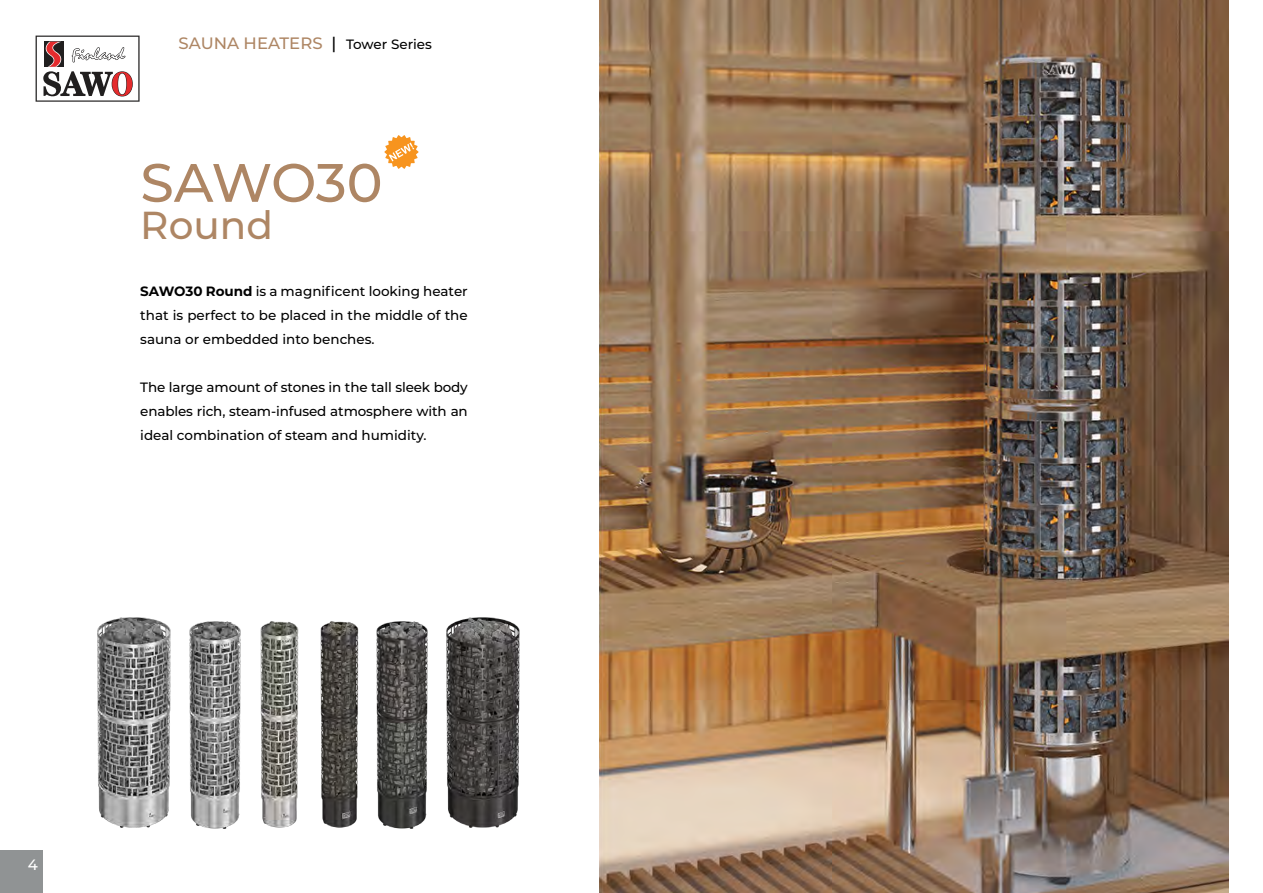
<style>
.page{position:relative;width:1263px;height:893px;background:#fff}
.page>*{position:absolute;margin:0;border:0;box-sizing:border-box;transform-origin:0 0}
.t1{font:500 54px "Montserrat";letter-spacing:-.01em;color:#ae8664}
.t2{font:500 39px "Montserrat";color:#ae8664}
.t3{font:500 16.5px "Montserrat";color:#ae8664}
.t4{font:500 15px "Montserrat";color:#fff}
.t5{font:500 13.5px/24px "Montserrat";color:#000;text-align:justify}
.s1{color:#000}
.s2{font-size:13.5px;color:#000}
.s3{font-weight:700}
</style>
<div class="page">
<div style="left:0;top:850px;width:43px;height:43px;background:#909394"></div>
<svg style="left:35px;top:35px;width:105px;height:67px"></svg>
<svg style="left:384px;top:135px;width:34px;height:34px"></svg>
<img style="left:291px;top:623px;width:8px;height:203px">
<img style="left:320px;top:621px;width:84px;height:208px">
<img style="left:207px;top:621px;width:84px;height:208px">
<img style="left:404px;top:617px;width:116px;height:212px">
<img style="left:97px;top:617px;width:110px;height:211px">
<img style="left:600px;top:0;width:628px;height:893px">
<p class="t3" style="left:179px;top:32px;width:255px">SAUNA HEATERS <span class="s1">|</span> <span class="s2">Tower Series</span></p>
<h1 class="t1" style="left:140px;top:145px;width:244px">SAWO30</h1>
<h2 class="t2" style="left:140px;top:198px;width:134px">Round</h2>
<p class="t5" style="left:140px;top:279px;width:329px"><span class="s3">SAWO30 Round</span> is a magnificent looking heater that is perfect to be placed in the middle of the sauna or embedded into benches.</p>
<p class="t5" style="left:140px;top:375px;width:329px">The large amount of stones in the tall sleek body enables rich, steam-infused atmosphere with an ideal combination of steam and humidity.</p>
<p class="t4" style="left:28px;top:854px;width:12px">4</p>
</div>
